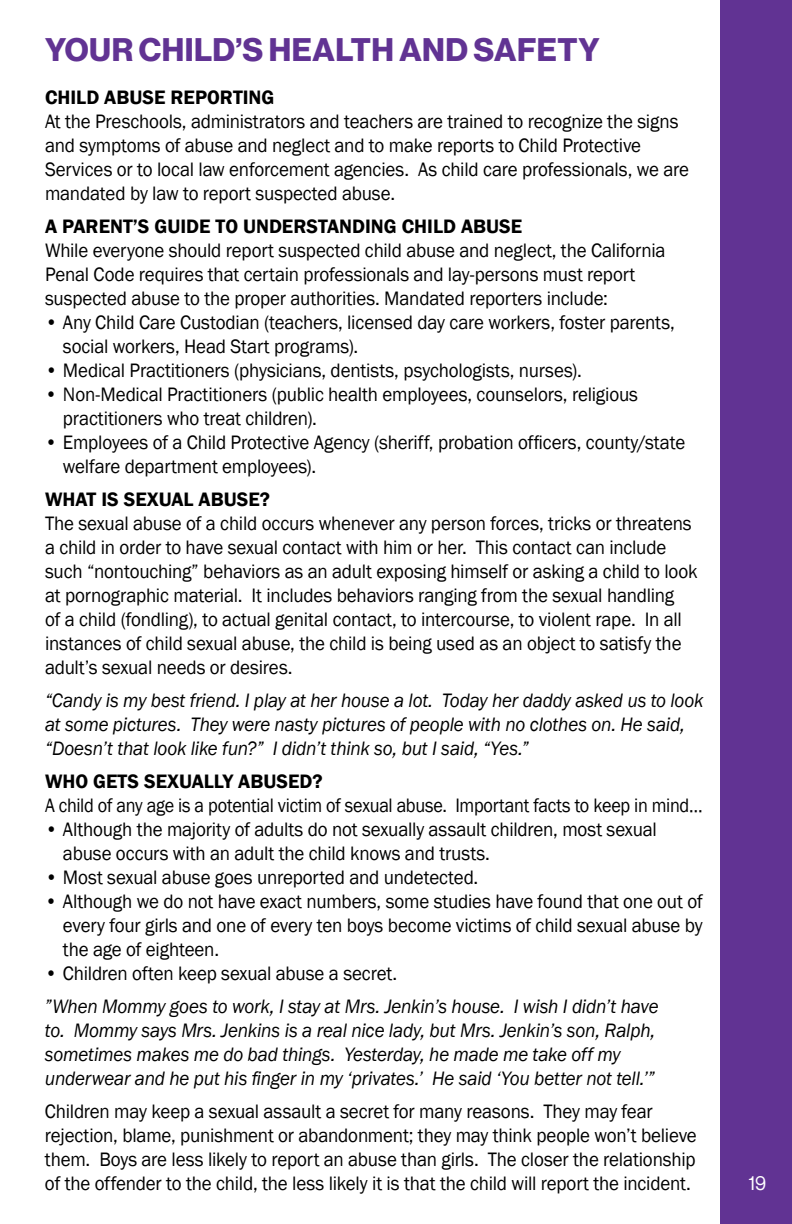
<style>
.page{position:relative;width:792px;height:1224px;background:#fff}
.page>*{position:absolute;margin:0;border:0;box-sizing:border-box;transform-origin:0 0}
.t1{font:32px "N Haas Grotesk DS Pro 75 Bd";letter-spacing:.015em;color:#613393}
.t2{font:20px/24px "Franklin Gothic";letter-spacing:-.01em;color:#000;scale:.95 1}
.t3{font:italic 20px/24px "Franklin Gothic";letter-spacing:-.01em;color:#000;scale:.95 1}
.t4{font:600 20px "Franklin Gothic";color:#000}
.t5{font:20px "Franklin Gothic";letter-spacing:-.01em;color:#000;scale:.91 1}
.t6{font:20px "N Haas Grotesk DS Pro 55 Rg";color:#fff;scale:.95 1}
</style>
<div class="page">
<div style="left:720px;top:0;width:72px;height:1224px;background:#613393"></div>
<h1 class="t1" style="left:45px;top:31px;width:556px">YOUR CHILD’S HEALTH AND SAFETY</h1>
<p class="t4" style="left:45px;top:85px;width:231px">CHILD ABUSE REPORTING</p>
<p class="t2" style="left:45px;top:110px;width:679px">At the Preschools, administrators and teachers are trained to recognize the signs and symptoms of abuse and neglect and to make reports to Child Protective Services or to local law enforcement agencies. As child care professionals, we are mandated by law to report suspected abuse.</p>
<p class="t4" style="left:45px;top:214px;width:479px">A PARENT’S GUIDE TO UNDERSTANDING CHILD ABUSE</p>
<p class="t2" style="left:45px;top:239px;width:655px">While everyone should report suspected child abuse and neglect, the California<br>Penal Code requires that certain professionals and lay-persons must report suspected abuse to the proper authorities. Mandated reporters include:</p>
<p class="t2" style="left:63px;top:311px;width:646px;text-indent:-18px">• Any Child Care Custodian (teachers, licensed day care workers, foster parents, social workers, Head Start programs).</p>
<p class="t2" style="left:45px;top:359px;width:564px">• Medical Practitioners (physicians, dentists, psychologists, nurses).</p>
<p class="t2" style="left:63px;top:383px;width:607px;text-indent:-18px">• Non-Medical Practitioners (public health employees, counselors, religious practitioners who treat children).</p>
<p class="t2" style="left:63px;top:431px;width:657px;text-indent:-18px">• Employees of a Child Protective Agency (sheriff, probation officers, county/state welfare department employees).</p>
<p class="t4" style="left:45px;top:487px;width:227px">WHAT IS SEXUAL ABUSE?</p>
<p class="t2" style="left:45px;top:512px;width:688px">The sexual abuse of a child occurs whenever any person forces, tricks or threatens a child in order to have sexual contact with him or her. This contact can include such “nontouching” behaviors as an adult exposing himself or asking a child to look at pornographic material. It includes behaviors ranging from the sexual handling<br>of a child (fondling), to actual genital contact, to intercourse, to violent rape. In all instances of child sexual abuse, the child is being used as an object to satisfy the adult’s sexual needs or desires.</p>
<p class="t3" style="left:45px;top:689px;width:695px">“Candy is my best friend. I play at her house a lot. Today her daddy asked us to look at some pictures. They were nasty pictures of people with no clothes on. He said, “Doesn’t that look like fun?” I didn’t think so, but I said, “Yes.”</p>
<p class="t4" style="left:45px;top:769px;width:279px">WHO GETS SEXUALLY ABUSED?</p>
<p class="t5" style="left:45px;top:793px;width:724px">A child of any age is a potential victim of sexual abuse. Important facts to keep in mind…</p>
<p class="t2" style="left:63px;top:818px;width:627px;text-indent:-18px">• Although the majority of adults do not sexually assault children, most sexual abuse occurs with an adult the child knows and trusts.</p>
<p class="t2" style="left:45px;top:866px;width:455px">• Most sexual abuse goes unreported and undetected.</p>
<p class="t2" style="left:63px;top:890px;width:675px;text-align:justify;text-indent:-18px">• Although we do not have exact numbers, some studies have found that one out of every four girls and one of every ten boys become victims of child sexual abuse by the age of eighteen.</p>
<p class="t2" style="left:45px;top:962px;width:369px">• Children often keep sexual abuse a secret.</p>
<p class="t3" style="left:45px;top:995px;width:647px">”When Mommy goes to work, I stay at Mrs. Jenkin’s house. I wish I didn’t have to. Mommy says Mrs. Jenkins is a real nice lady, but Mrs. Jenkin’s son, Ralph, sometimes makes me do bad things. Yesterday, he made me take off my underwear and he put his finger in my ‘privates.’ He said ‘You better not tell.’”</p>
<p class="t2" style="left:45px;top:1100px;width:688px">Children may keep a sexual assault a secret for many reasons. They may fear rejection, blame, punishment or abandonment; they may think people won’t believe them. Boys are less likely to report an abuse than girls. The closer the relationship of the offender to the child, the less likely it is that the child will report the incident.</p>
<p class="t6" style="left:749px;top:1172px;width:20px">19</p>
</div>
